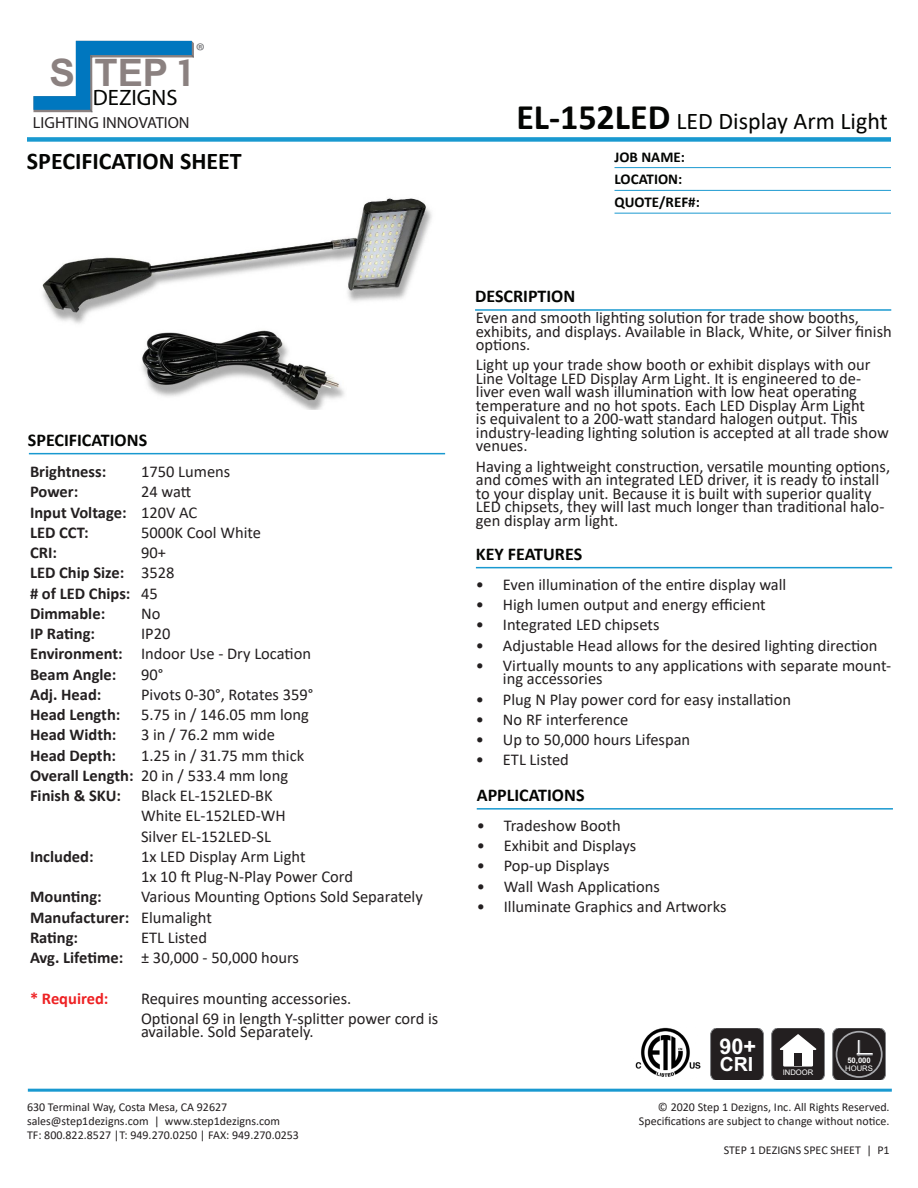
<style>
.page{position:relative;width:918px;height:1188px;background:#fff}
.page>*{position:absolute;margin:0;border:0;box-sizing:border-box;transform-origin:0 0}
.t1{font:700 37.95px "Arial";color:#8b8180}
.t2{font:24px "Calibri";color:#040503}
.t3{font:700 24px "Calibri";color:#040503}
.t4{font:22.35px "Avenir Next";color:#040503}
.t5{font:700 21.75px "Arial";color:#fff}
.t6{font:21.45px "Avenir Next";color:#6c6d70}
.t7{font:700 19.5px "Arial";color:#fff}
.t8{font:700 18px "Calibri";color:#040503}
.t9{font:16.5px/13.5px "Calibri";color:#231f20}
.t10{font:700 16.5px "Calibri";color:#231f20}
.t11{font:700 16.5px "Calibri";color:#ee2123}
.t12{font:16.05px "Avenir Next";color:#231f20}
.t13{font:700 15px "Calibri";color:#040503}
.t14{font:12px "Calibri";color:#231f20}
.t15{font:700 7.65px/7.9px "Arial";color:#fff}
.t16{font:7.65px "Arial";color:#fff}
.s1{font-family:"COUTURE"}
.s2{font-weight:400}
.s3{font-weight:700}
.s4{font-weight:700;font-size:36px}
</style>
<div class="page">
<hr style="left:28px;top:1089px;width:864px;height:3px;background:#1999d0">
<div style="left:27px;top:137px;width:864px;height:5px;background:#1999d0"></div>
<hr style="left:29px;top:453px;width:416px;height:1px;background:#1999d0">
<hr style="left:615px;top:167px;width:276px;height:1px;background:#1c99d0">
<hr style="left:615px;top:190px;width:276px;height:1px;background:#1c99d0">
<hr style="left:615px;top:213px;width:276px;height:1px;background:#1c99d0">
<hr style="left:477px;top:808px;width:416px;height:2px;background:#1999d0">
<hr style="left:476px;top:567px;width:416px;height:1px;background:#1999d0">
<hr style="left:475px;top:309px;width:416px;height:2px;background:#1999d0">
<svg style="left:33px;top:41px;width:161px;height:72px"></svg>
<img style="left:42px;top:198px;width:390px;height:212px">
<svg style="left:771px;top:1029px;width:54px;height:51px;background:#464344"></svg>
<div style="left:783px;top:1049px;width:30px;height:18px;background:#fff"></div>
<div style="left:795px;top:1053px;width:7px;height:13px;background:#231f20"></div>
<div style="left:710px;top:1029px;width:54px;height:51px;background:#231f20"></div>
<svg style="left:832px;top:1029px;width:54px;height:51px;background:#383537"></svg>
<img style="left:635px;top:1027px;width:66px;height:50px">
<p class="t1" style="left:50px;top:46px;width:142px">S TEP <span class="s1">1</span></p>
<p class="t4" style="left:93px;top:84px;width:86px">DEZIGNS</p>
<p class="t12" style="left:33px;top:113px;width:158px">LIGHTING INNOVATION</p>
<p class="t6" style="left:196px;top:38px;width:11px">®</p>
<p class="t3" style="left:27px;top:144px;width:216px">SPECIFICATION SHEET</p>
<p class="t8" style="left:28px;top:427px;width:121px">SPECIFICATIONS</p>
<p class="t10" style="left:30px;top:460px;width:78px">Brightness:</p>
<p class="t9" style="left:141px;top:464px;width:91px">1750 Lumens</p>
<p class="t10" style="left:30px;top:480px;width:50px">Power:</p>
<p class="t9" style="left:141px;top:485px;width:52px">24 watt</p>
<p class="t10" style="left:30px;top:500px;width:169px">Input Voltage: <span class="s2">120V AC</span></p>
<p class="t10" style="left:30px;top:521px;width:60px">LED CCT:</p>
<p class="t9" style="left:141px;top:525px;width:122px">5000K Cool White</p>
<p class="t10" style="left:30px;top:541px;width:28px">CRI:</p>
<p class="t9" style="left:141px;top:545px;width:26px">90+</p>
<p class="t10" style="left:30px;top:561px;width:146px">LED Chip Size: <span class="s2">3528</span></p>
<p class="t10" style="left:30px;top:581px;width:129px"># of LED Chips: <span class="s2">45</span></p>
<p class="t10" style="left:30px;top:602px;width:77px">Dimmable:</p>
<p class="t9" style="left:141px;top:606px;width:21px">No</p>
<p class="t10" style="left:30px;top:622px;width:67px">IP Rating:</p>
<p class="t9" style="left:141px;top:626px;width:31px">IP20</p>
<p class="t9" style="left:30px;top:647px;width:283px"><span class="s3">Environment:</span> Indoor Use - Dry Location</p>
<p class="t10" style="left:30px;top:662px;width:88px">Beam Angle:</p>
<p class="t9" style="left:141px;top:667px;width:24px">90°</p>
<p class="t10" style="left:30px;top:683px;width:73px">Adj. Head:</p>
<p class="t9" style="left:141px;top:687px;width:174px">Pivots 0-30°, Rotates 359°</p>
<p class="t9" style="left:30px;top:707px;width:280px"><span class="s3">Head Length:</span> 5.75 in / 146.05 mm long</p>
<p class="t10" style="left:30px;top:723px;width:88px">Head Width:</p>
<p class="t9" style="left:141px;top:728px;width:135px">3 in / 76.2 mm wide</p>
<p class="t10" style="left:30px;top:743px;width:88px">Head Depth:</p>
<p class="t9" style="left:141px;top:748px;width:165px">1.25 in / 31.75 mm thick</p>
<p class="t9" style="left:30px;top:768px;width:260px"><span class="s3">Overall Length:</span> 20 in / 533.4 mm long</p>
<p class="t9" style="left:30px;top:788px;width:244px"><span class="s3">Finish &amp; SKU:</span> Black EL-152LED-BK</p>
<p class="t9" style="left:141px;top:809px;width:146px">White EL-152LED-WH</p>
<p class="t9" style="left:141px;top:829px;width:131px">Silver EL-152LED-SL</p>
<p class="t10" style="left:30px;top:845px;width:65px">Included:</p>
<p class="t9" style="left:141px;top:849px;width:166px">1x LED Display Arm Light</p>
<p class="t9" style="left:141px;top:869px;width:214px">1x 10 ft Plug-N-Play Power Cord</p>
<p class="t10" style="left:30px;top:885px;width:73px">Mounting:</p>
<p class="t9" style="left:141px;top:890px;width:283px">Various Mounting Options Sold Separately</p>
<p class="t10" style="left:30px;top:905px;width:183px">Manufacturer: <span class="s2">Elumalight</span></p>
<p class="t10" style="left:30px;top:926px;width:50px">Rating:</p>
<p class="t9" style="left:141px;top:930px;width:67px">ETL Listed</p>
<p class="t9" style="left:30px;top:950px;width:271px"><span class="s3">Avg. Lifetime:</span> ± 30,000 - 50,000 hours</p>
<p class="t11" style="left:30px;top:986px;width:80px">* Required:</p>
<p class="t9" style="left:141px;top:991px;width:212px">Requires mounting accessories.</p>
<p class="t9" style="left:141px;top:1011px;width:299px">Optional 69 in length Y-splitter power cord is available. Sold Separately.</p>
<p class="t14" style="left:27px;top:1098px;width:202px">630 Terminal Way, Costa Mesa, CA 92627</p>
<p class="t14" style="left:27px;top:1113px;width:255px">sales@step1dezigns.com | www.step1dezigns.com</p>
<p class="t14" style="left:27px;top:1127px;width:274px">TF: 800.822.8527 |T: 949.270.0250 | FAX: 949.270.0253</p>
<p class="t2" style="left:516px;top:105px;width:373px"><span class="s4">EL-152LED</span> LED Display Arm Light</p>
<p class="t8" style="left:475px;top:283px;width:102px">DESCRIPTION</p>
<p class="t13" style="left:615px;top:146px;width:72px">JOB NAME:</p>
<p class="t13" style="left:615px;top:169px;width:69px">LOCATION:</p>
<p class="t13" style="left:615px;top:192px;width:87px">QUOTE/REF#:</p>
<p class="t9" style="left:476px;top:310px;width:417px">Even and smooth lighting solution for trade show booths, exhibits, and displays. Available in Black, White, or Silver finish options.</p>
<p class="t9" style="left:476px;top:358px;width:415px">Light up your trade show booth or exhibit displays with our Line Voltage LED Display Arm Light. It is engineered to de&shy;liver even wall wash illumination with low heat operating temperature and no hot spots. Each LED Display Arm Light<br>is equivalent to a 200-watt standard halogen output. This industry-leading lighting solution is accepted at all trade show venues.</p>
<p class="t9" style="left:476px;top:459px;width:416px">Having a lightweight construction, versatile mounting options, and comes with an integrated LED driver, it is ready to install to your display unit. Because it is built with superior quality LED chipsets, they will last much longer than traditional halo&shy;gen display arm light.</p>
<p class="t8" style="left:476px;top:541px;width:108px">KEY FEATURES</p>
<p class="t9" style="left:476px;top:577px;width:312px">• Even illumination of the entire display wall</p>
<p class="t9" style="left:476px;top:597px;width:291px">• High lumen output and energy efficient</p>
<p class="t9" style="left:476px;top:618px;width:185px">• Integrated LED chipsets</p>
<p class="t9" style="left:476px;top:638px;width:403px">• Adjustable Head allows for the desired lighting direction</p>
<p class="t9" style="left:503px;top:658px;width:390px;text-indent:-27px">• Virtually mounts to any applications with separate mount&shy;ing accessories</p>
<p class="t9" style="left:476px;top:692px;width:317px">• Plug N Play power cord for easy installation</p>
<p class="t9" style="left:476px;top:712px;width:154px">• No RF interference</p>
<p class="t9" style="left:476px;top:732px;width:216px">• Up to 50,000 hours Lifespan</p>
<p class="t9" style="left:476px;top:753px;width:94px">• ETL Listed</p>
<p class="t8" style="left:477px;top:782px;width:109px">APPLICATIONS</p>
<p class="t9" style="left:477px;top:818px;width:146px">• Tradeshow Booth</p>
<p class="t9" style="left:477px;top:839px;width:161px">• Exhibit and Displays</p>
<p class="t9" style="left:477px;top:859px;width:134px">• Pop-up Displays</p>
<p class="t9" style="left:477px;top:879px;width:185px">• Wall Wash Applications</p>
<p class="t9" style="left:477px;top:899px;width:251px">• Illuminate Graphics and Artworks</p>
<p class="t5" style="left:720px;top:1031px;width:38px">90+</p>
<p class="t7" style="left:720px;top:1050px;width:35px">CRI</p>
<p class="t15" style="left:845px;top:1057px;width:29px">50,000<br><span class="s2">HOURS</span></p>
<p class="t16" style="left:783px;top:1067px;width:32px">INDOOR</p>
<p class="t14" style="left:658px;top:1098px;width:233px">© 2020 Step 1 Dezigns, Inc. All Rights Reserved.</p>
<p class="t14" style="left:639px;top:1113px;width:252px">Specifications are subject to change without notice.</p>
<p class="t14" style="left:724px;top:1141px;width:167px">STEP 1 DEZIGNS SPEC SHEET | P1</p>
</div>
